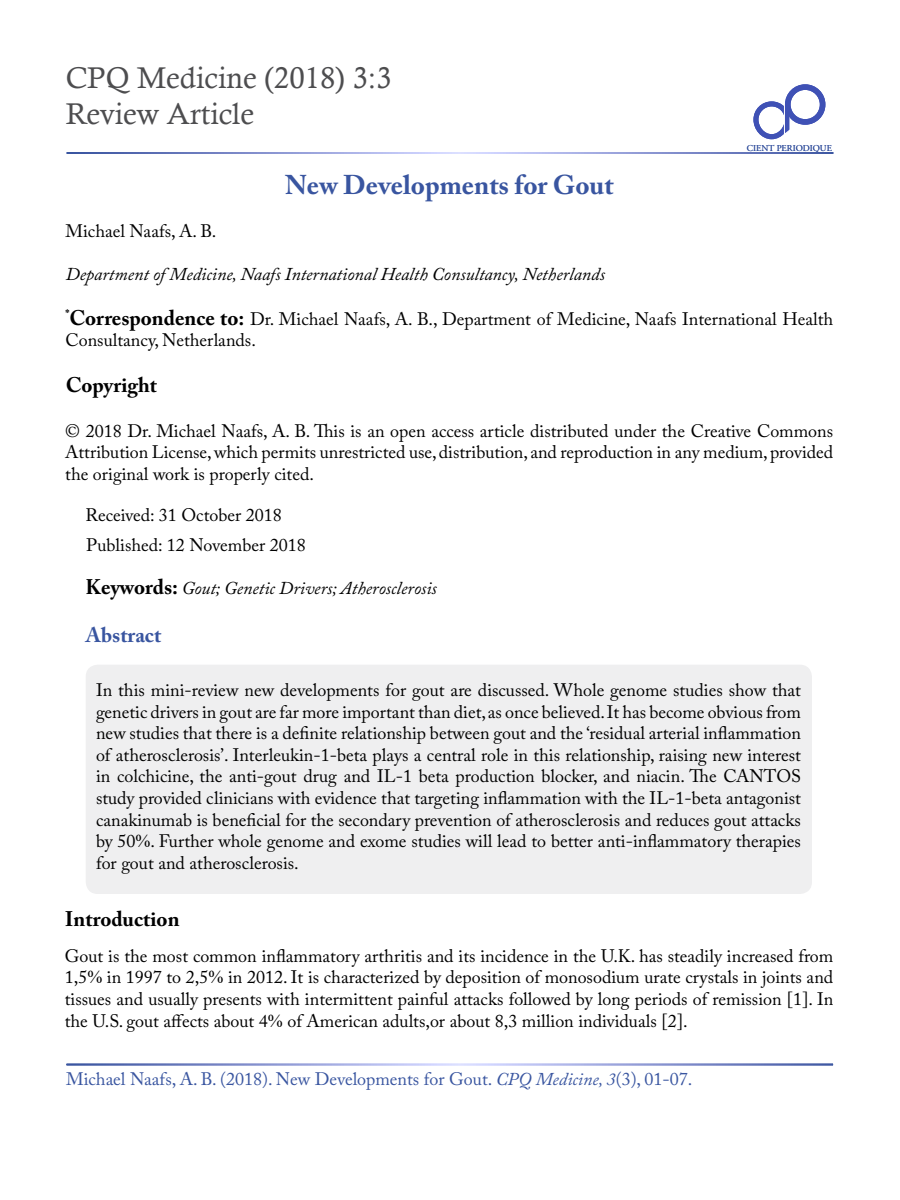
<style>
.page{position:relative;width:900px;height:1200px;background:#fff}
.page>*{position:absolute;margin:0;border:0;box-sizing:border-box;transform-origin:0 0}
.t1{font:30px/36px "Calisto";color:#4d4d4f}
.t2{font:700 27px "Adobe Caslon Pro";color:#3955a0}
.t3{font:700 21px "Adobe Caslon Pro";color:#000}
.t4{font:700 21px "Adobe Caslon Pro";color:#3955a0}
.t5{font:18px/21.6px "Adobe Caslon Pro";color:#000;text-align:justify}
.t6{font:italic 18px "Adobe Caslon Pro";color:#000}
.t7{font:18px "Adobe Caslon Pro";color:#3955a0}
.t8{font:9px "Adobe Garamond Pro";color:#3955a0}
.s1{font-weight:700;font-size:21px}
.s2{font-weight:700;font-style:normal;font-size:21px}
.s3{font-family:"Times New Roman"}
.s4{font-style:italic}
</style>
<div class="page">
<div style="left:86px;top:665px;width:726px;height:229px;background:#efeff0;border-radius:12px"></div>
<div style="left:753px;top:101px;width:37px;height:38px;border:5px solid #3f51b5;border-radius:50%"></div>
<svg style="left:784px;top:106px;width:6px;height:23px"></svg>
<hr style="left:785px;top:105px;width:4px;height:29px;background:#3f51b5">
<svg style="left:783px;top:129px;width:7px;height:6px"></svg>
<div style="left:785px;top:84px;width:40px;height:41px;border:6px solid #3f51b5;border-radius:50%"></div>
<h1 class="t1" style="left:66px;top:59px;width:328px">CPQ Medicine (2018) 3:3<br>Review Article</h1>
<p class="t5" style="left:65px;top:220px;width:152px">Michael Naafs, A. B.</p>
<h2 class="t2" style="left:285px;top:169px;width:330px">New Developments for Gout</h2>
<p class="t6" style="left:66px;top:263px;width:541px">Department of Medicine, Naafs International Health Consultancy, Netherlands</p>
<p class="t8" style="left:747px;top:142px;width:86px">CIENT PERIODIQUE</p>
<p class="t5" style="left:65px;top:308px;width:769px"><sup>*</sup><span class="s1">Correspondence to:</span> Dr. Michael Naafs, A. B., Department of Medicine, Naafs International Health<br>Consultancy, Netherlands.</p>
<p class="t3" style="left:66px;top:372px;width:93px">Copyright</p>
<p class="t5" style="left:65px;top:420px;width:770px">© 2018 Dr. Michael Naafs, A. B. This is an open access article distributed under the Creative Commons Attribution License, which permits unrestricted use, distribution, and reproduction in any medium, provided the original work is properly cited.</p>
<p class="t5" style="left:85px;top:504px;width:198px">Received: 31 October 2018</p>
<p class="t5" style="left:86px;top:534px;width:221px">Published: 12 November 2018</p>
<p class="t6" style="left:86px;top:578px;width:353px"><span class="s2">Keywords:</span> Gout; Genetic Drivers; Atherosclerosis</p>
<p class="t4" style="left:86px;top:622px;width:77px">Abstract</p>
<p class="t5" style="left:96px;top:679px;width:707px">In this mini-review new developments for gout are discussed. Whole genome studies show that genetic drivers in gout are far more important than diet, as once believed. It has become obvious from new studies that there is a definite relationship between gout and the ‘residual arterial inflammation of atherosclerosis’. Interleukin-1-beta plays a central role in this relationship, raising new interest in colchicine, the anti-gout drug and IL-1 beta production blocker, and niacin. The CANTOS study provided clinicians with evidence that targeting inflammation with the IL-1-beta antagonist canakinumab is beneficial for the secondary prevention of atherosclerosis and reduces gout attacks by 50<span class="s3">%</span>. Further whole genome and exome studies will lead to better anti-inflammatory therapies for gout and atherosclerosis.</p>
<p class="t3" style="left:65px;top:906px;width:116px">Introduction</p>
<p class="t5" style="left:65px;top:945px;width:770px">Gout is the most common inflammatory arthritis and its incidence in the U.K. has steadily increased from 1,5<span class="s3">%</span> in 1997 to 2,5<span class="s3">%</span> in 2012. It is characterized by deposition of monosodium urate crystals in joints and tissues and usually presents with intermittent painful attacks followed by long periods of remission [1]. In the U.S. gout affects about 4<span class="s3">%</span> of American adults,or about 8,3 million individuals [2].</p>
<p class="t7" style="left:66px;top:1069px;width:628px">Michael Naafs, A. B. (2018). New Developments for Gout. <span class="s4">CPQ Medicine, 3</span>(3), 01-07.</p>
</div>
